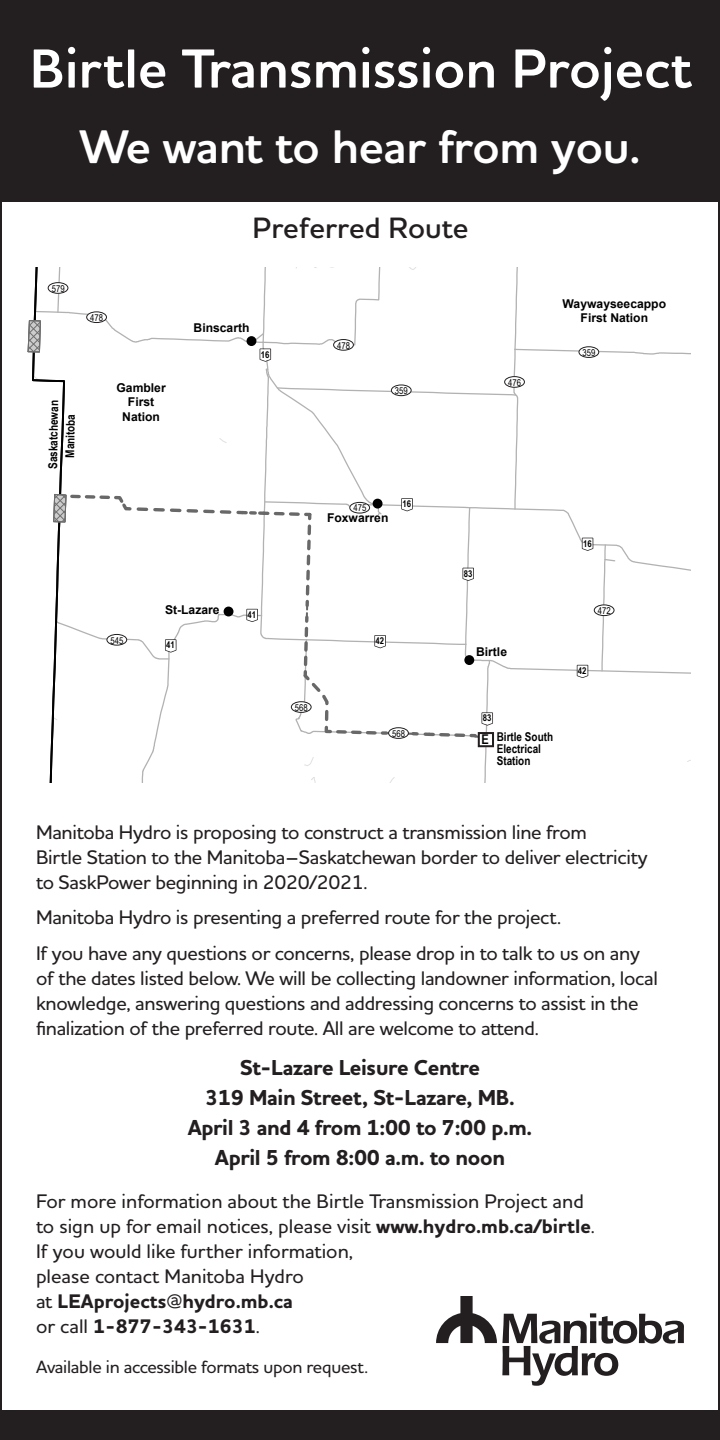
<style>
.page{position:relative;width:720px;height:1440px;background:#fff}
.page>*{position:absolute;margin:0;border:0;box-sizing:border-box;transform-origin:0 0}
.t1{font:700 56px "MH Houschka Std";color:#fff}
.Body_text{font:700 48px "MH Houschka Std";letter-spacing:-.005em;color:#fff}
.t2{font:600 30px "MH Houschka Std";color:#231f20}
.Body_text-2{font:700 expanded 22px/30px "MH Houschka Std";letter-spacing:-.015em;color:#231f20;text-align:center}
.Body_text-3{font:500 20px/25px "MH Houschka Std";letter-spacing:-.015em;color:#231f20}
.Body_text-4{font:500 18px "MH Houschka Std";letter-spacing:-.015em;color:#231f20}
.t3{font:700 13.4px "Arial Narrow";color:#000}
.t4{font:700 12.2px/14.6px "Arial";color:#000;text-align:center}
.t5{font:700 12.2px/12.2px "Arial Narrow";color:#000}
.t6{font:9.4px "Arial Narrow";color:#000}
.t7{font:700 9.4px "Arial Narrow";color:#000}
.s1{font-weight:700;font-stretch:expanded}
</style>
<div class="page">
<div style="left:0;top:0;width:720px;height:202px;background:#231f20"></div>
<div style="left:0;top:1411px;width:720px;height:29px;background:#231f20"></div>
<svg style="left:27px;top:268px;width:663px;height:515px"></svg>
<div style="left:107px;top:634px;width:20px;height:11px;background:#fff;border-radius:50%"></div>
<div style="left:107px;top:634px;width:20px;height:11px;border:1px solid #231f20;border-radius:50%"></div>
<div style="left:291px;top:702px;width:20px;height:10px;background:#fff;border-radius:50%"></div>
<div style="left:291px;top:702px;width:20px;height:11px;border:1px solid #231f20;border-radius:50%"></div>
<div style="left:389px;top:728px;width:19px;height:10px;background:#fff;border-radius:50%"></div>
<div style="left:388px;top:728px;width:21px;height:11px;border:1px solid #231f20;border-radius:50%"></div>
<div style="left:594px;top:605px;width:20px;height:11px;background:#fff;border-radius:50%"></div>
<div style="left:594px;top:605px;width:20px;height:11px;border:1px solid #231f20;border-radius:50%"></div>
<div style="left:579px;top:347px;width:20px;height:10px;background:#fff;border-radius:50%"></div>
<div style="left:579px;top:347px;width:20px;height:11px;border:1px solid #231f20;border-radius:50%"></div>
<div style="left:505px;top:377px;width:19px;height:10px;background:#fff;border-radius:50%"></div>
<div style="left:504px;top:376px;width:21px;height:11px;border:1px solid #231f20;border-radius:50%"></div>
<div style="left:391px;top:385px;width:20px;height:11px;background:#fff;border-radius:50%"></div>
<div style="left:391px;top:385px;width:20px;height:11px;border:1px solid #231f20;border-radius:50%"></div>
<div style="left:334px;top:340px;width:19px;height:10px;background:#fff;border-radius:50%"></div>
<div style="left:333px;top:339px;width:21px;height:11px;border:1px solid #231f20;border-radius:50%"></div>
<div style="left:87px;top:312px;width:19px;height:11px;background:#fff;border-radius:50%"></div>
<div style="left:87px;top:312px;width:20px;height:11px;border:1px solid #231f20;border-radius:50%"></div>
<div style="left:48px;top:283px;width:20px;height:10px;background:#fff;border-radius:50%"></div>
<div style="left:48px;top:282px;width:20px;height:11px;border:1px solid #231f20;border-radius:50%"></div>
<div style="left:350px;top:502px;width:20px;height:11px;background:#fff;border-radius:50%"></div>
<div style="left:350px;top:502px;width:20px;height:11px;border:1px solid #231f20;border-radius:50%"></div>
<svg style="left:436px;top:1296px;width:248px;height:90px"></svg>
<p class="t1" style="left:30px;top:32px;width:664px">Birtle Transmission Project</p>
<p class="Body_text" style="left:80px;top:115px;width:562px">We want to hear from you.</p>
<p class="t2" style="left:252px;top:208px;width:218px">Preferred Route</p>
<p class="t6" style="left:52px;top:281px;width:14px">579</p>
<p class="t6" style="left:90px;top:311px;width:14px">478</p>
<p class="t5" style="left:44px;top:469px;width:70px;line-height:16.8px;text-align:center;rotate:-89deg">Saskatchewan<br>Manitoba</p>
<p class="t4" style="left:116px;top:380px;width:51px">Gambler<br>First<br>Nation</p>
<p class="t4" style="left:194px;top:321px;width:57px">Binscarth</p>
<p class="t7" style="left:261px;top:347px;width:10px">16</p>
<p class="t6" style="left:337px;top:338px;width:14px">478</p>
<p class="t6" style="left:395px;top:384px;width:14px">359</p>
<p class="t6" style="left:353px;top:501px;width:14px">475</p>
<p class="t4" style="left:327px;top:510px;width:63px">Foxwarren</p>
<p class="t7" style="left:402px;top:497px;width:10px">16</p>
<p class="t6" style="left:111px;top:633px;width:14px">545</p>
<p class="t4" style="left:165px;top:603px;width:56px">St-Lazare</p>
<p class="t7" style="left:166px;top:638px;width:10px">41</p>
<p class="t7" style="left:248px;top:607px;width:10px">41</p>
<p class="t6" style="left:295px;top:701px;width:14px">568</p>
<p class="t7" style="left:376px;top:634px;width:10px">42</p>
<p class="t6" style="left:392px;top:727px;width:14px">568</p>
<p class="t6" style="left:508px;top:375px;width:14px">476</p>
<p class="t4" style="left:563px;top:297px;width:105px">Waywayseecappo<br>First Nation</p>
<p class="t6" style="left:583px;top:346px;width:14px">359</p>
<p class="t7" style="left:464px;top:566px;width:10px">83</p>
<p class="t4" style="left:476px;top:645px;width:33px">Birtle</p>
<p class="t7" style="left:483px;top:711px;width:10px">83</p>
<p class="t3" style="left:482px;top:730px;width:9px">E</p>
<p class="t5" style="left:497px;top:730px;width:58px">Birtle South<br>Electrical<br>Station</p>
<p class="t7" style="left:583px;top:536px;width:10px">16</p>
<p class="t6" style="left:598px;top:604px;width:14px">472</p>
<p class="t7" style="left:578px;top:663px;width:10px">42</p>
<p class="Body_text-3" style="left:36px;top:819px;width:613px">Manitoba Hydro is proposing to construct a transmission line from<br>Birtle Station to the Manitoba–Saskatchewan border to deliver electricity to SaskPower beginning in 2020/2021.</p>
<p class="Body_text-3" style="left:36px;top:904px;width:527px">Manitoba Hydro is presenting a preferred route for the project.</p>
<p class="Body_text-3" style="left:36px;top:940px;width:623px">If you have any questions or concerns, please drop in to talk to us on any of the dates listed below. We will be collecting landowner information, local knowledge, answering questions and addressing concerns to assist in the finalization of the preferred route. All are welcome to attend.</p>
<p class="Body_text-2" style="left:188px;top:1053px;width:346px">St-Lazare Leisure Centre<br>319 Main Street, St-Lazare, MB.<br>April 3 and 4 from 1:00 to 7:00 p.m.<br>April 5 from 8:00 a.m. to noon</p>
<p class="Body_text-3" style="left:36px;top:1188px;width:560px">For more information about the Birtle Transmission Project and to sign up for email notices, please visit <span class="s1">www.hydro.mb.ca/birtle</span>.<br>If you would like further information,<br>please contact Manitoba Hydro<br>at <span class="s1">LEAprojects@hydro.mb.ca<br></span>or call <span class="s1">1-877-343-1631</span>.</p>
<p class="Body_text-4" style="left:36px;top:1355px;width:334px">Available in accessible formats upon request.</p>
</div>
